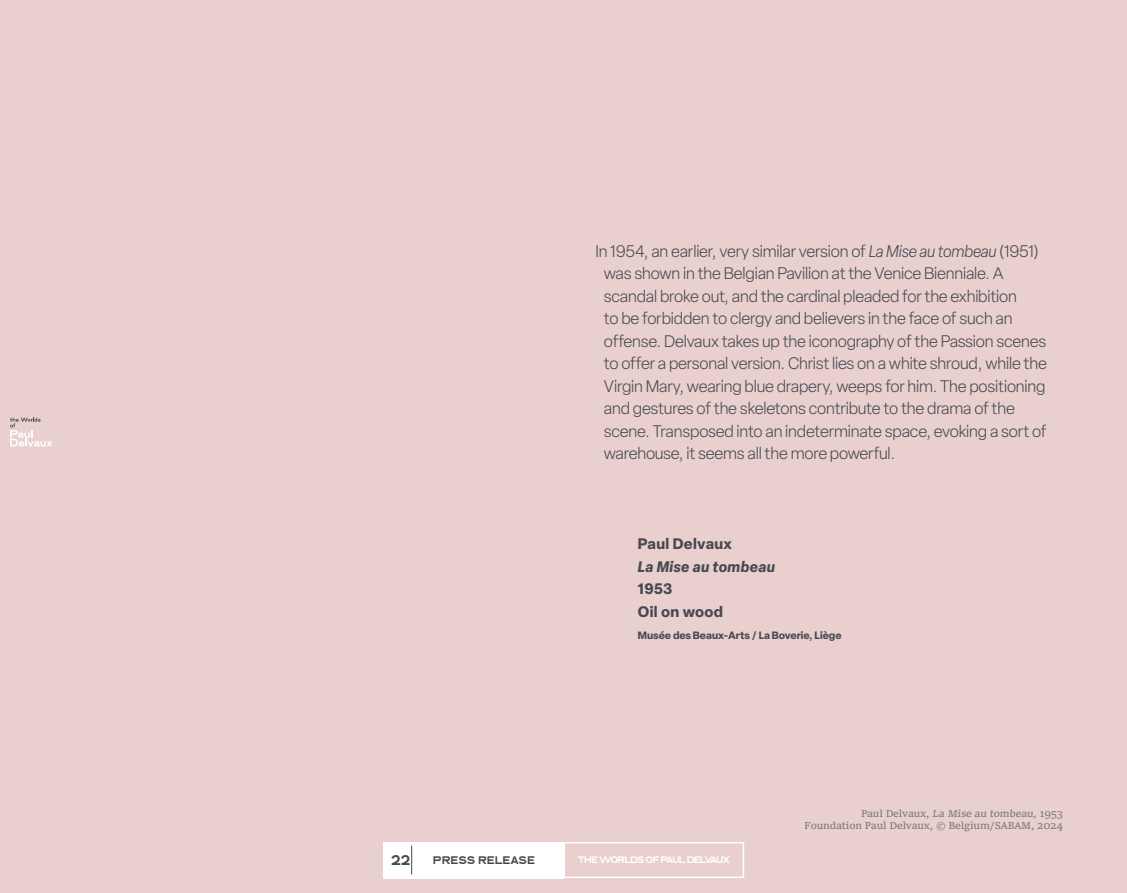
<style>
.page{position:relative;width:1127px;height:893px;background:#e9cfce}
.page>*{position:absolute;margin:0;border:0;box-sizing:border-box;transform-origin:0 0}
.t1{font:300 16.5px/22.5px "Elza";letter-spacing:-.01em;color:#464a50}
.t2{font:700 15px/22.5px "Elza";letter-spacing:.025em;color:#464a50}
.t3{font:italic 700 15px "Elza";letter-spacing:.025em;color:#464a50}
.t4{font:13.5px "Neuf Taille Douce";color:#464a50}
.t5{font:10.5px/12.6px "Sitka Text";letter-spacing:-.02em;color:#464a50;text-align:right}
.t6{font:700 10.5px "Elza";color:#464a50}
.t7{font:10.5px "Neuf Taille Douce";color:#464a50}
.t8{font:9px "Neuf Taille Douce";letter-spacing:-.085em;color:#fff}
.s1{font-style:italic}
</style>
<div class="page">
<div style="left:383px;top:842px;width:180px;height:36px;background:#fff"></div>
<div style="left:563px;top:842px;width:181px;height:36px;border:2px solid #fff"></div>
<svg style="left:411px;top:846px;width:1px;height:28px"></svg>
<svg style="left:10px;top:418px;width:42px;height:28px"></svg>
<p class="t1" style="left:604px;top:239px;width:444px;text-indent:-8px">In 1954, an earlier, very similar version of <span class="s1">La Mise au tombeau</span> (1951) was shown in the Belgian Pavilion at the Venice Bienniale. A scandal broke out, and the cardinal pleaded for the exhibition<br>to be forbidden to clergy and believers in the face of such an offense. Delvaux takes up the iconography of the Passion scenes to offer a personal version. Christ lies on a white shroud, while the Virgin Mary, wearing blue drapery, weeps for him. The positioning and gestures of the skeletons contribute to the drama of the scene. Transposed into an indeterminate space, evoking a sort of warehouse, it seems all the more powerful.</p>
<p class="t2" style="left:638px;top:532px;width:96px">Paul Delvaux</p>
<p class="t3" style="left:638px;top:555px;width:138px">La Mise au tombeau</p>
<p class="t2" style="left:638px;top:577px;width:87px">1953<br>Oil on wood</p>
<p class="t6" style="left:638px;top:628px;width:205px">Musée des Beaux-Arts / La Boverie, Liège</p>
<p class="t4" style="left:391px;top:852px;width:21px">22</p>
<p class="t7" style="left:433px;top:854px;width:103px">PRESS RELEASE</p>
<p class="t8" style="left:578px;top:855px;width:154px">THE WORLDS OF PAUL DELVAUX</p>
<p class="t5" style="left:805px;top:806px;width:260px">Paul Delvaux, La Mise au tombeau, 1953<br>Foundation Paul Delvaux, © Belgium/SABAM, 2024</p>
</div>
